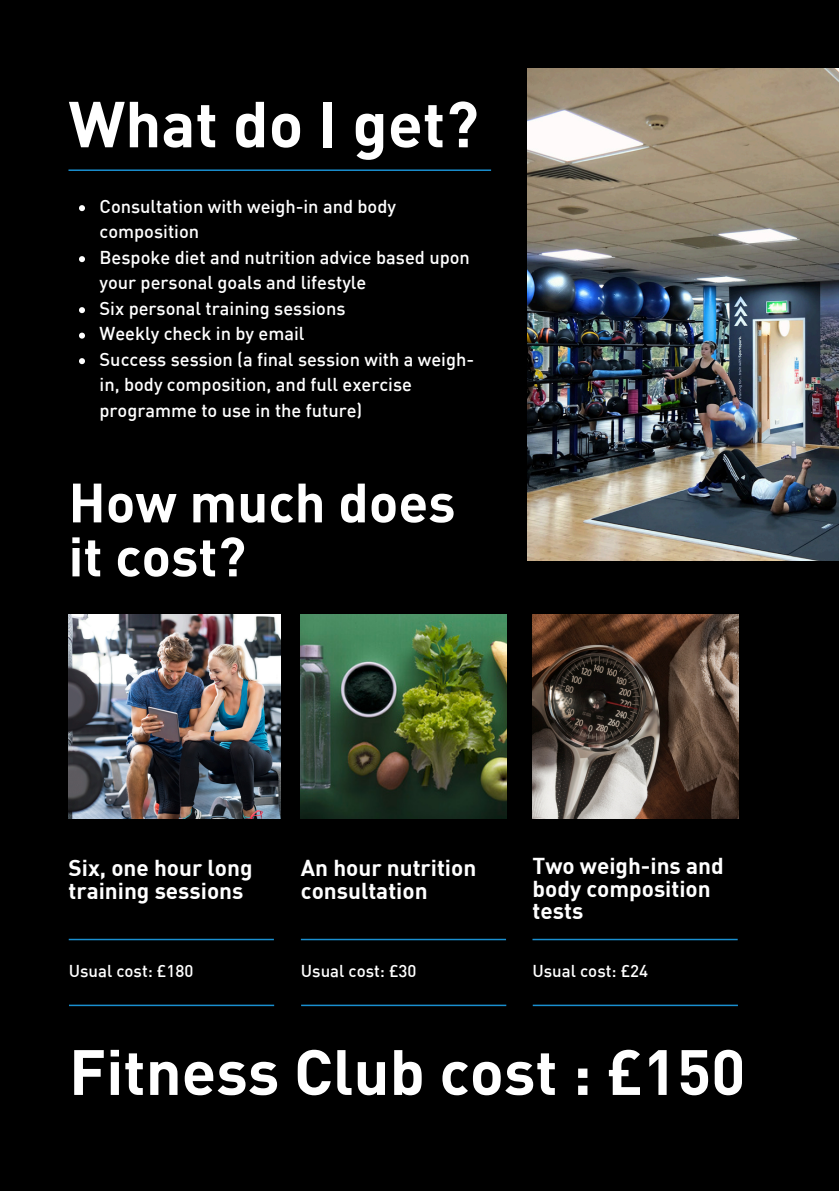
<style>
.page{position:relative;width:839px;height:1191px;background:#fff}
.page>*{position:absolute;margin:0;border:0;box-sizing:border-box;transform-origin:0 0}
.t1{font:700 63.8px "DIN";color:#fff}
.t2{font:700 63px "DIN";color:#fff}
.t3{font:700 54.4px/54px "DIN";color:#fff}
.t4{font:700 22.6px/22.4px "DIN";color:#fff}
.t5{font:500 18.2px/25.6px "DIN";color:#fff}
.t6{font:500 16.8px "DIN";color:#fff}
</style>
<div class="page">
<div style="left:0;top:0;width:838px;height:1191px;background:#000"></div>
<img style="left:527px;top:69px;width:311px;height:492px">
<hr style="left:68px;top:169px;width:423px;height:2px;background:#1a8fcf">
<img style="left:301px;top:615px;width:205px;height:204px">
<img style="left:532px;top:615px;width:206px;height:204px">
<hr style="left:69px;top:939px;width:205px;height:1px;background:#1a8fcf">
<hr style="left:69px;top:1005px;width:205px;height:1px;background:#1a8fcf">
<hr style="left:301px;top:939px;width:205px;height:1px;background:#1a8fcf">
<hr style="left:301px;top:1005px;width:205px;height:1px;background:#1a8fcf">
<hr style="left:532px;top:939px;width:205px;height:1px;background:#1a8fcf">
<hr style="left:532px;top:1005px;width:206px;height:1px;background:#1a8fcf">
<img style="left:69px;top:615px;width:211px;height:204px">
<svg style="left:79px;top:205px;width:6px;height:6px"></svg>
<svg style="left:79px;top:256px;width:6px;height:6px"></svg>
<svg style="left:79px;top:307px;width:6px;height:6px"></svg>
<svg style="left:79px;top:333px;width:6px;height:6px"></svg>
<svg style="left:79px;top:358px;width:6px;height:6px"></svg>
<p class="t1" style="left:68px;top:83px;width:412px">What do I get?</p>
<p class="t5" style="left:100px;top:193px;width:298px">Consultation with weigh-in and body composition</p>
<h1 class="t5" style="left:100px;top:244px;width:372px">Bespoke diet and nutrition advice based upon your personal goals and lifestyle</h1>
<p class="t5" style="left:100px;top:295px;width:247px">Six personal training sessions</p>
<p class="t5" style="left:100px;top:320px;width:206px">Weekly check in by email</p>
<p class="t5" style="left:100px;top:346px;width:376px">Success session (a final session with a weigh&shy;in, body composition, and full exercise programme to use in the future)</p>
<p class="t3" style="left:68px;top:473px;width:388px">How much does it cost?</p>
<p class="t4" style="left:68px;top:856px;width:185px">Six, one hour long training sessions</p>
<p class="t4" style="left:301px;top:856px;width:177px">An hour nutrition consultation</p>
<h2 class="t4" style="left:532px;top:854px;width:193px">Two weigh-ins and body composition tests</h2>
<p class="t6" style="left:69px;top:961px;width:126px">Usual cost: £180</p>
<p class="t6" style="left:301px;top:961px;width:117px">Usual cost: £30</p>
<p class="t6" style="left:532px;top:961px;width:117px">Usual cost: £24</p>
<h3 class="t2" style="left:69px;top:1031px;width:678px">Fitness Club cost : £150</h3>
</div>
